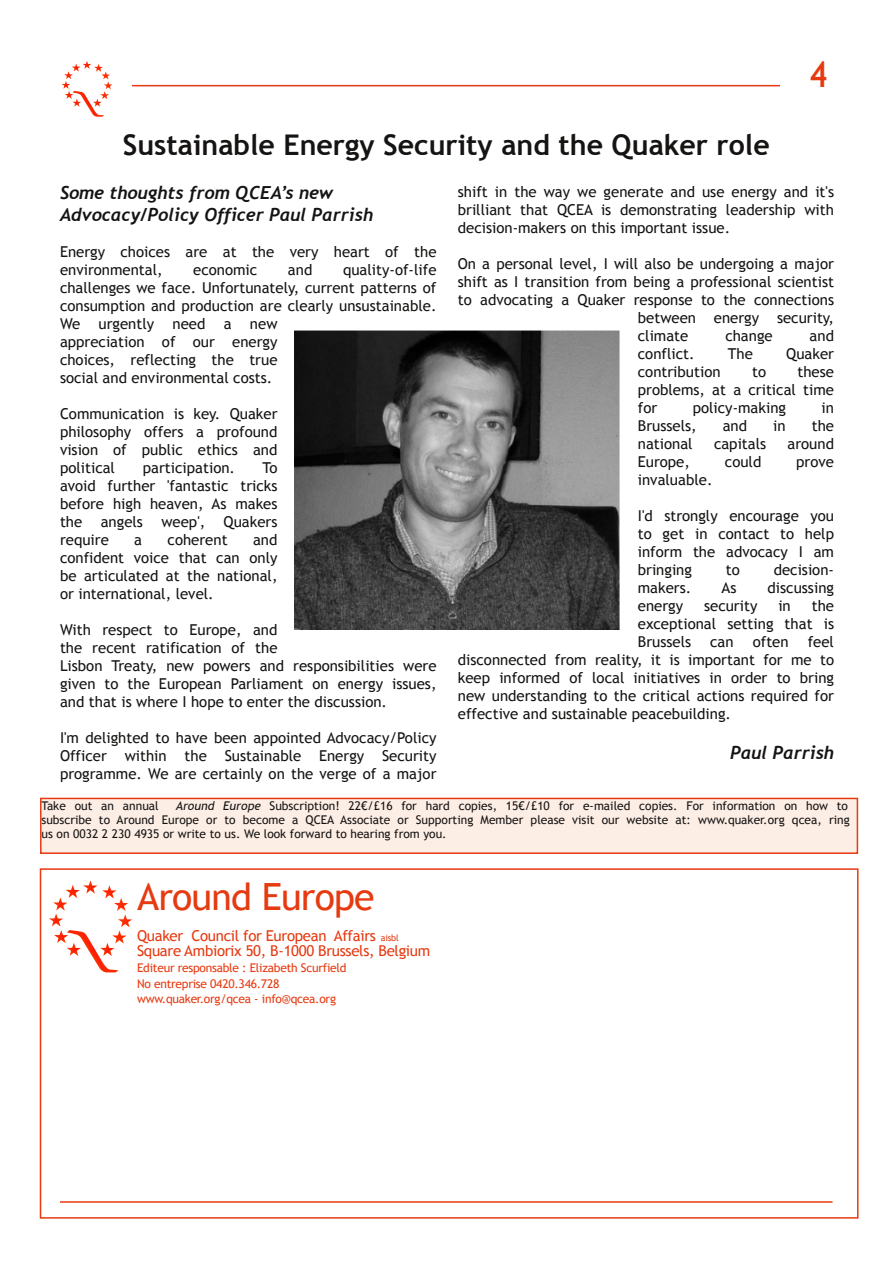
<style>
.page{position:relative;width:893px;height:1263px;background:#fff}
.page>*{position:absolute;margin:0;border:0;box-sizing:border-box;transform-origin:0 0}
.t1{font:37.5px "Trebuchet MS";letter-spacing:-.02em;color:#e63a11}
.t2{font:700 36px "Trebuchet MS";color:#e63a11;scale:.83 1}
.t3{font:700 28.5px "Trebuchet MS";color:#161413}
.t4{font:italic 700 18px/21.6px "Trebuchet";color:#161413}
.t5{font:15px/18px "Trebuchet MS";color:#161413;text-align:justify}
.t6{font:15px/15.6px "Trebuchet MS";letter-spacing:-.02em;color:#e63a11}
.t7{font:12px/14.4px "Trebuchet MS";color:#161413}
.t8{font:12px/15.6px "Trebuchet MS";letter-spacing:-.02em;color:#e63a11}
.s1{font-style:italic}
.s2{font-size:9px}
</style>
<div class="page">
<img style="left:294px;top:330px;width:326px;height:299px">
<hr style="left:132px;top:85px;width:648px;height:1px;background:#e63a11">
<div style="left:41px;top:798px;width:816px;height:55px;background:#fdeee5"></div>
<div style="left:40px;top:798px;width:818px;height:56px;border:2px solid #e63a11"></div>
<div style="left:40px;top:868px;width:818px;height:350px;border:2px solid #e63a11"></div>
<img style="left:62px;top:61px;width:50px;height:56px">
<img style="left:49px;top:880px;width:83px;height:92px">
<hr style="left:60px;top:1201px;width:772px;height:2px;background:#e63a11">
<h3 class="t3" style="left:123px;top:129px;width:648px">Sustainable Energy Security and the Quaker role</h3>
<h2 class="t2" style="left:810px;top:53px;width:23px">4</h2>
<p class="t4" style="left:60px;top:182px;width:315px">Some thoughts from QCEA’s new<br>Advocacy/Policy Officer Paul Parrish</p>
<p class="t5" style="left:60px;top:242px;width:378px">Energy choices are at the very heart of the environmental,</p>
<p class="t5" style="left:60px;top:260px;width:378px;text-align:left;text-indent:283px">quality-of-life challenges we face. Unfortunately, current patterns of consumption and production are clearly unsustainable.<br>We urgently need a new<br>appreciation of our energy<br>choices, reflecting the true<br>social and environmental costs.</p>
<p class="t5" style="left:60px;top:404px;width:219px">Communication is key. Quaker philosophy offers a profound vision of public ethics and political</p>
<p class="t5" style="left:193px;top:260px;width:66px">economic</p>
<p class="t5" style="left:288px;top:260px;width:26px">and</p>
<p class="t5" style="left:143px;top:458px;width:94px">participation.</p>
<p class="t5" style="left:60px;top:458px;width:219px;text-indent:203px">To avoid further 'fantastic tricks before high heaven, As makes the angels weep', Quakers require</p>
<p class="t5" style="left:60px;top:530px;width:219px;text-indent:193px">and confident voice that can only be articulated at the national, or international, level.</p>
<p class="t5" style="left:60px;top:620px;width:378px;text-align:left">With respect to Europe, and<br>the recent ratification of the<br>Lisbon Treaty, new powers and responsibilities were given to the European Parliament on energy issues, and that is where I hope to enter the discussion.</p>
<p class="t5" style="left:60px;top:728px;width:378px">I'm delighted to have been appointed Advocacy/Policy Officer within the Sustainable Energy Security programme. We are certainly on the verge of a major</p>
<p class="t5" style="left:134px;top:530px;width:9px">a</p>
<p class="t5" style="left:168px;top:530px;width:62px">coherent</p>
<p class="t5" style="left:458px;top:182px;width:378px">shift in the way we generate and use energy and it's brilliant that QCEA is demonstrating leadership with decision-makers on this important issue.</p>
<p class="t5" style="left:458px;top:254px;width:378px">On a personal level, I will also be undergoing a major</p>
<p class="t5" style="left:458px;top:272px;width:378px">shift as I transition from being a professional scientist</p>
<p class="t5" style="left:458px;top:290px;width:378px">to advocating a Quaker response to the connections</p>
<p class="t5" style="left:638px;top:308px;width:198px">between energy security,</p>
<p class="t5" style="left:638px;top:326px;width:52px">climate</p>
<p class="t5" style="left:725px;top:326px;width:49px">change</p>
<p class="t5" style="left:810px;top:326px;width:26px">and</p>
<p class="t5" style="left:638px;top:344px;width:58px">conflict.</p>
<p class="t5" style="left:728px;top:344px;width:27px">The</p>
<p class="t5" style="left:786px;top:344px;width:49px">Quaker</p>
<p class="t5" style="left:638px;top:362px;width:84px">contribution</p>
<p class="t5" style="left:752px;top:362px;width:15px">to</p>
<p class="t5" style="left:638px;top:362px;width:198px;text-indent:160px">these problems, at a critical time for</p>
<p class="t5" style="left:693px;top:398px;width:95px">policy-making</p>
<p class="t5" style="left:822px;top:398px;width:14px">in</p>
<p class="t5" style="left:638px;top:416px;width:60px">Brussels,</p>
<p class="t5" style="left:723px;top:416px;width:26px">and</p>
<p class="t5" style="left:773px;top:416px;width:14px">in</p>
<p class="t5" style="left:812px;top:416px;width:24px">the</p>
<p class="t5" style="left:638px;top:434px;width:56px">national</p>
<p class="t5" style="left:714px;top:434px;width:54px">capitals</p>
<p class="t5" style="left:787px;top:434px;width:48px">around</p>
<p class="t5" style="left:638px;top:452px;width:54px">Europe,</p>
<p class="t5" style="left:725px;top:452px;width:38px">could</p>
<p class="t5" style="left:796px;top:452px;width:39px">prove</p>
<p class="t5" style="left:638px;top:470px;width:76px">invaluable.</p>
<p class="t5" style="left:638px;top:506px;width:198px">I'd strongly encourage you to get in contact to help inform the advocacy I am bringing</p>
<p class="t5" style="left:726px;top:560px;width:15px">to</p>
<p class="t5" style="left:774px;top:560px;width:62px">decision-</p>
<p class="t5" style="left:638px;top:578px;width:55px">makers.</p>
<p class="t5" style="left:722px;top:578px;width:16px">As</p>
<p class="t5" style="left:768px;top:578px;width:68px">discussing</p>
<p class="t5" style="left:638px;top:596px;width:47px">energy</p>
<p class="t5" style="left:704px;top:596px;width:55px">security</p>
<p class="t5" style="left:778px;top:596px;width:14px">in</p>
<p class="t5" style="left:638px;top:596px;width:198px;text-indent:174px">the exceptional setting that is Brussels</p>
<p class="t5" style="left:458px;top:632px;width:378px;text-indent:350px">feel disconnected from reality, it is important for me to keep informed of local initiatives in order to bring new understanding to the critical actions required for effective and sustainable peacebuilding.</p>
<p class="t4" style="left:730px;top:741px;width:105px">Paul Parrish</p>
<p class="t5" style="left:710px;top:632px;width:25px">can</p>
<p class="t5" style="left:753px;top:632px;width:37px">often</p>
<p class="t7" style="left:42px;top:798px;width:119px">Take out an annual</p>
<p class="t7" style="left:42px;top:798px;width:810px;text-indent:134px"><span class="s1">Around Europe</span> Subscription! 22€/£16 for hard copies, 15€/£10 for e-mailed copies. For information on how to subscribe to Around Europe or to become a QCEA Associate or Supporting Member please visit our website at: www.quaker.org qcea, ring us on 0032 2 230 4935 or write to us. We look forward to hearing from you.</p>
<h1 class="t1" style="left:137px;top:874px;width:239px">Around Europe</h1>
<p class="t6" style="left:137px;top:927px;width:295px">Quaker Council for European Affairs <span class="s2">aisbl<br></span>Square Ambiorix 50, B-1000 Brussels, Belgium</p>
<p class="t8" style="left:137px;top:960px;width:211px">Editeur responsable : Elizabeth Scurfield<br>No entreprise 0420.346.728 www.quaker.org/qcea - info@qcea.org</p>
</div>
